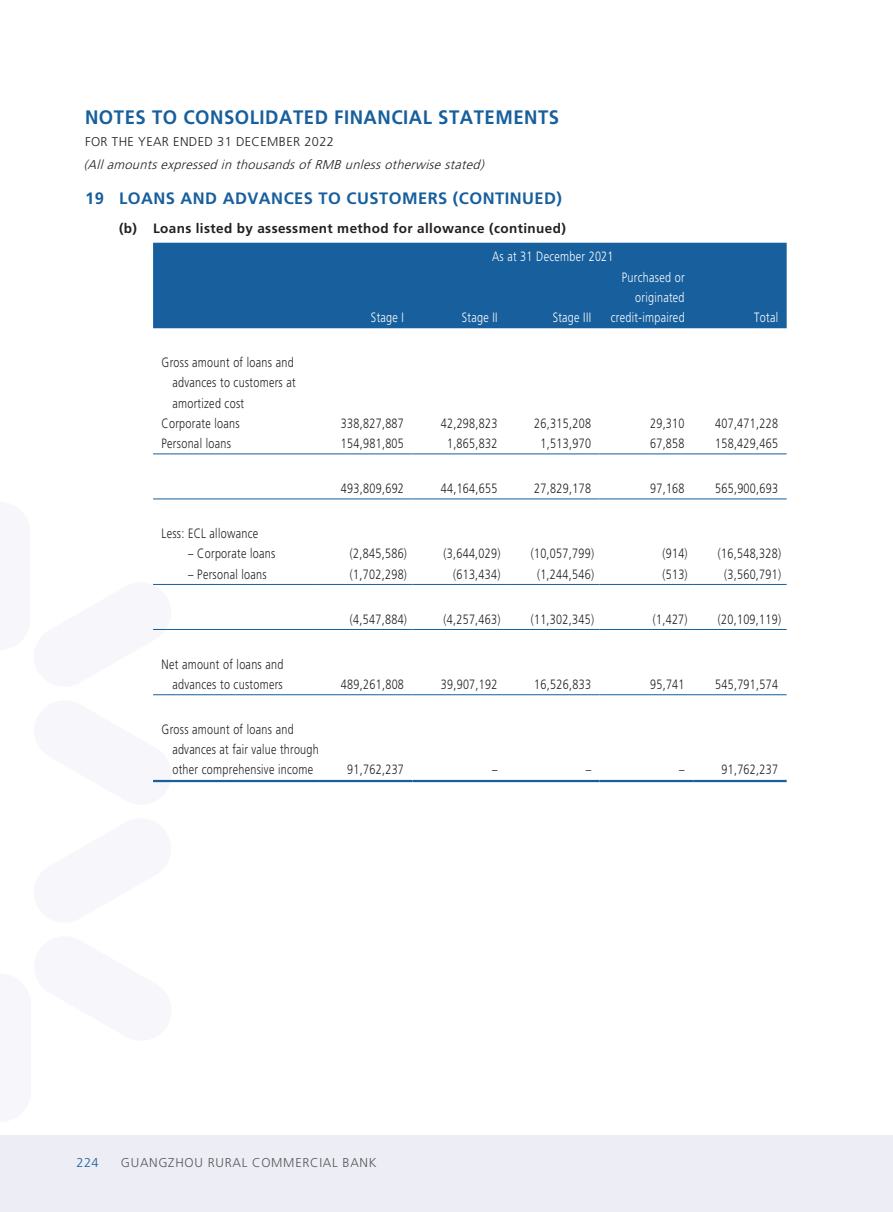
<style>
.page{position:relative;width:893px;height:1212px;background:#fff}
.page>*{position:absolute;margin:0;border:0;box-sizing:border-box;transform-origin:0 0}
.t1{font:700 19.5px "Frutiger LT Std";letter-spacing:.03em;color:#175f9d;scale:.95 1}
.t2{font:700 16.5px "Frutiger LT Std";letter-spacing:.03em;color:#175f9d}
.t3{font:300 13.5px/20.2px "Frutiger LT Std";letter-spacing:.03em;color:#231f20;text-align:right;scale:.8 1}
.t4{font:300 13.5px/20.2px "Frutiger LT Std";letter-spacing:.03em;color:#fff;text-align:right;scale:.8 1}
.t5{font:700 13.5px "Frutiger LT Std";letter-spacing:.03em;color:#231f20}
.t6{font:italic 300 12.75px "Frutiger LT Std";color:#231f20}
.t7{font:300 12.75px "Frutiger LT Std";letter-spacing:.03em;color:#231f20}
.t8{font:300 12.75px "Frutiger LT Std";letter-spacing:.055em;color:#57585a}
.t9{font:300 12.75px "Frutiger LT Std";color:#175f9d}
</style>
<div class="page">
<div style="left:0;top:1135px;width:893px;height:77px;background:#ededf5"></div>
<div style="left:153px;top:243px;width:634px;height:85px;background:#175f9d"></div>
<hr style="left:153px;top:453px;width:166px;height:1px;background:#175f9d">
<hr style="left:319px;top:453px;width:93px;height:1px;background:#175f9d">
<hr style="left:412px;top:453px;width:94px;height:1px;background:#175f9d">
<hr style="left:506px;top:453px;width:94px;height:1px;background:#175f9d">
<hr style="left:600px;top:453px;width:93px;height:1px;background:#175f9d">
<hr style="left:693px;top:453px;width:94px;height:1px;background:#175f9d">
<hr style="left:153px;top:498px;width:166px;height:1px;background:#175f9d">
<hr style="left:319px;top:498px;width:93px;height:1px;background:#175f9d">
<hr style="left:412px;top:498px;width:94px;height:1px;background:#175f9d">
<hr style="left:506px;top:498px;width:94px;height:1px;background:#175f9d">
<hr style="left:600px;top:498px;width:93px;height:1px;background:#175f9d">
<hr style="left:693px;top:498px;width:94px;height:1px;background:#175f9d">
<hr style="left:153px;top:584px;width:166px;height:1px;background:#175f9d">
<hr style="left:319px;top:584px;width:93px;height:1px;background:#175f9d">
<hr style="left:412px;top:584px;width:94px;height:1px;background:#175f9d">
<hr style="left:506px;top:584px;width:94px;height:1px;background:#175f9d">
<hr style="left:600px;top:584px;width:93px;height:1px;background:#175f9d">
<hr style="left:693px;top:584px;width:94px;height:1px;background:#175f9d">
<hr style="left:153px;top:629px;width:166px;height:1px;background:#175f9d">
<hr style="left:319px;top:629px;width:93px;height:1px;background:#175f9d">
<hr style="left:412px;top:629px;width:94px;height:1px;background:#175f9d">
<hr style="left:506px;top:629px;width:94px;height:1px;background:#175f9d">
<hr style="left:600px;top:629px;width:93px;height:1px;background:#175f9d">
<hr style="left:693px;top:629px;width:94px;height:1px;background:#175f9d">
<hr style="left:153px;top:694px;width:166px;height:1px;background:#175f9d">
<hr style="left:319px;top:694px;width:93px;height:1px;background:#175f9d">
<hr style="left:412px;top:694px;width:94px;height:1px;background:#175f9d">
<hr style="left:506px;top:694px;width:94px;height:1px;background:#175f9d">
<hr style="left:600px;top:694px;width:93px;height:1px;background:#175f9d">
<hr style="left:693px;top:694px;width:94px;height:1px;background:#175f9d">
<hr style="left:153px;top:780px;width:166px;height:2px;background:#175f9d">
<hr style="left:319px;top:780px;width:93px;height:2px;background:#175f9d">
<hr style="left:412px;top:780px;width:94px;height:2px;background:#175f9d">
<hr style="left:506px;top:780px;width:94px;height:2px;background:#175f9d">
<hr style="left:600px;top:780px;width:93px;height:2px;background:#175f9d">
<hr style="left:693px;top:780px;width:94px;height:2px;background:#175f9d">
<h1 class="t1" style="left:85px;top:105px;width:501px">NOTES TO CONSOLIDATED FINANCIAL STATEMENTS</h1>
<p class="t7" style="left:85px;top:135px;width:250px">FOR THE YEAR ENDED 31 DECEMBER 2022</p>
<p class="t6" style="left:84px;top:157px;width:405px">(Allamountsexpressed in thousandsofRMB unlessotherwise stated)</p>
<p class="t2" style="left:85px;top:188px;width:478px">19 LOANS AND ADVANCES TO CUSTOMERS (CONTINUED)</p>
<p class="t5" style="left:119px;top:220px;width:448px">(b) Loans listed by assessment method for allowance (continued)</p>
<p class="t4" style="left:492px;top:247px;width:153px">As at 31 December 2021</p>
<p class="t4" style="left:371px;top:307px;width:43px">Stage I</p>
<p class="t4" style="left:462px;top:307px;width:46px">Stage II</p>
<p class="t4" style="left:553px;top:307px;width:50px">Stage III</p>
<p class="t4" style="left:611px;top:267px;width:94px">Purchased or originated credit-impaired</p>
<p class="t4" style="left:754px;top:307px;width:32px">Total</p>
<p class="t3" style="left:162px;top:352px;width:167px">Gross amount of loans and</p>
<p class="t3" style="left:172px;top:373px;width:156px">advances to customers at</p>
<p class="t3" style="left:172px;top:393px;width:91px">amortized cost</p>
<p class="t3" style="left:162px;top:413px;width:99px">Corporate loans</p>
<p class="t3" style="left:341px;top:413px;width:80px">338,827,887</p>
<p class="t3" style="left:441px;top:413px;width:72px">42,298,823</p>
<p class="t3" style="left:534px;top:413px;width:72px">26,315,208</p>
<p class="t3" style="left:650px;top:413px;width:45px">29,310</p>
<p class="t3" style="left:715px;top:413px;width:80px">407,471,228</p>
<p class="t3" style="left:162px;top:433px;width:88px">Personal loans</p>
<p class="t3" style="left:341px;top:433px;width:80px">154,981,805</p>
<p class="t3" style="left:447px;top:433px;width:65px">1,865,832</p>
<p class="t3" style="left:541px;top:433px;width:65px">1,513,970</p>
<p class="t3" style="left:650px;top:433px;width:45px">67,858</p>
<p class="t3" style="left:715px;top:433px;width:80px">158,429,465</p>
<p class="t3" style="left:341px;top:478px;width:80px">493,809,692</p>
<p class="t3" style="left:441px;top:478px;width:72px">44,164,655</p>
<p class="t3" style="left:534px;top:478px;width:72px">27,829,178</p>
<p class="t3" style="left:650px;top:478px;width:45px">97,168</p>
<p class="t3" style="left:715px;top:478px;width:80px">565,900,693</p>
<p class="t3" style="left:162px;top:523px;width:122px">Less: ECL allowance</p>
<p class="t3" style="left:188px;top:544px;width:110px">– Corporate loans</p>
<p class="t3" style="left:350px;top:544px;width:73px">(2,845,586)</p>
<p class="t3" style="left:443px;top:544px;width:73px">(3,644,029)</p>
<p class="t3" style="left:531px;top:544px;width:81px">(10,057,799)</p>
<p class="t3" style="left:662px;top:544px;width:33px">(914)</p>
<p class="t3" style="left:718px;top:544px;width:81px">(16,548,328)</p>
<p class="t3" style="left:188px;top:564px;width:99px">– Personal loans</p>
<p class="t3" style="left:350px;top:564px;width:73px">(1,702,298)</p>
<p class="t3" style="left:453px;top:564px;width:61px">(613,434)</p>
<p class="t3" style="left:537px;top:564px;width:73px">(1,244,546)</p>
<p class="t3" style="left:662px;top:564px;width:33px">(513)</p>
<p class="t3" style="left:724px;top:564px;width:73px">(3,560,791)</p>
<p class="t3" style="left:350px;top:609px;width:73px">(4,547,884)</p>
<p class="t3" style="left:443px;top:609px;width:73px">(4,257,463)</p>
<p class="t3" style="left:531px;top:609px;width:81px">(11,302,345)</p>
<p class="t3" style="left:653px;top:609px;width:45px">(1,427)</p>
<p class="t3" style="left:718px;top:609px;width:81px">(20,109,119)</p>
<p class="t3" style="left:162px;top:654px;width:154px">Net amount of loans and advances to customers</p>
<p class="t3" style="left:341px;top:674px;width:80px">489,261,808</p>
<p class="t3" style="left:441px;top:674px;width:72px">39,907,192</p>
<p class="t3" style="left:534px;top:674px;width:72px">16,526,833</p>
<p class="t3" style="left:650px;top:674px;width:45px">95,741</p>
<p class="t3" style="left:715px;top:674px;width:80px">545,791,574</p>
<p class="t3" style="left:172px;top:719px;width:185px;text-align:left;text-indent:-11px">Gross amount of loans and advances at fair value through other comprehensive income</p>
<p class="t3" style="left:347px;top:760px;width:72px">91,762,237</p>
<p class="t3" style="left:492px;top:760px;width:8px">–</p>
<p class="t3" style="left:586px;top:760px;width:8px">–</p>
<p class="t3" style="left:679px;top:760px;width:8px">–</p>
<p class="t3" style="left:721px;top:760px;width:72px">91,762,237</p>
<p class="t9" style="left:77px;top:1156px;width:23px">224</p>
<p class="t8" style="left:121px;top:1156px;width:257px">GUANGZHOU RURAL COMMERCIAL BANK</p>
</div>
